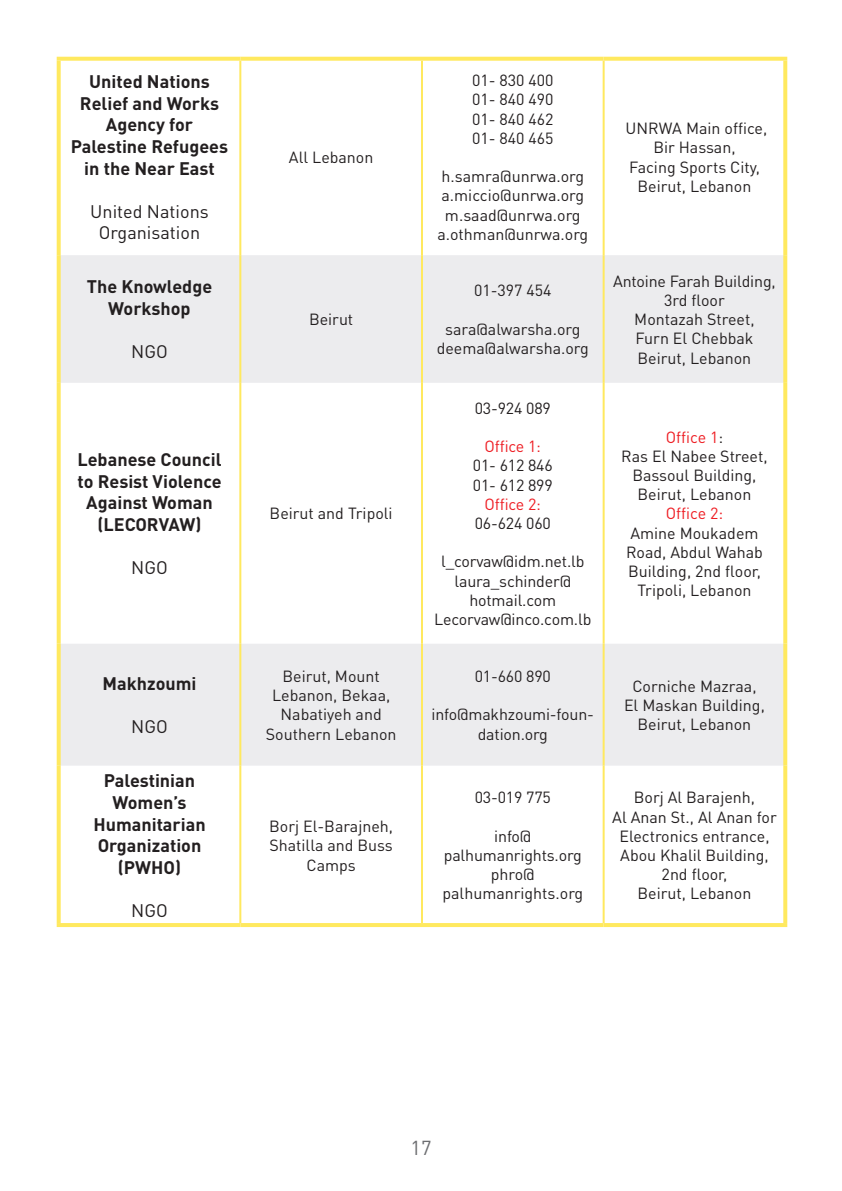
<style>
.page{position:relative;width:842px;height:1191px;background:#fff}
.page>*{position:absolute;margin:0;border:0;box-sizing:border-box;transform-origin:0 0}
.t1{font:20px "DIN Pro";color:#6c6d70}
.t2{font:700 18px/21.6px "DIN Pro";color:#231f20;text-align:center}
.t3{font:18px/21.6px "DIN Pro";color:#231f20;text-align:center}
.t4{font:16px/19.2px "DIN Pro";color:#231f20;text-align:center}
.t5{font:16px "DIN Pro";letter-spacing:-.01em;color:#ee1d23}
.s1{color:#ee1d23}
</style>
<div class="page">
<svg style="left:61px;top:255px;width:722px;height:510px"></svg>
<svg style="left:57px;top:57px;width:183px;height:4px"></svg>
<svg style="left:57px;top:61px;width:4px;height:194px"></svg>
<svg style="left:240px;top:57px;width:182px;height:4px"></svg>
<svg style="left:422px;top:57px;width:182px;height:4px"></svg>
<svg style="left:604px;top:57px;width:183px;height:4px"></svg>
<svg style="left:783px;top:61px;width:4px;height:194px"></svg>
<svg style="left:57px;top:255px;width:4px;height:128px"></svg>
<svg style="left:783px;top:255px;width:4px;height:128px"></svg>
<svg style="left:57px;top:383px;width:4px;height:260px"></svg>
<svg style="left:783px;top:383px;width:4px;height:260px"></svg>
<svg style="left:57px;top:643px;width:4px;height:122px"></svg>
<svg style="left:783px;top:643px;width:4px;height:122px"></svg>
<svg style="left:57px;top:765px;width:4px;height:158px"></svg>
<svg style="left:783px;top:765px;width:4px;height:158px"></svg>
<hr style="left:239px;top:61px;width:2px;height:194px;background:#ffe95f">
<hr style="left:421px;top:61px;width:2px;height:194px;background:#ffe95f">
<hr style="left:603px;top:61px;width:2px;height:194px;background:#ffe95f">
<hr style="left:239px;top:255px;width:2px;height:128px;background:#ffe95f">
<hr style="left:421px;top:255px;width:2px;height:128px;background:#ffe95f">
<hr style="left:603px;top:255px;width:2px;height:128px;background:#ffe95f">
<hr style="left:239px;top:383px;width:2px;height:260px;background:#ffe95f">
<hr style="left:421px;top:383px;width:2px;height:260px;background:#ffe95f">
<hr style="left:603px;top:383px;width:2px;height:260px;background:#ffe95f">
<hr style="left:239px;top:643px;width:2px;height:122px;background:#ffe95f">
<hr style="left:421px;top:643px;width:2px;height:122px;background:#ffe95f">
<hr style="left:603px;top:643px;width:2px;height:122px;background:#ffe95f">
<hr style="left:239px;top:765px;width:2px;height:158px;background:#ffe95f">
<hr style="left:421px;top:765px;width:2px;height:158px;background:#ffe95f">
<hr style="left:603px;top:765px;width:2px;height:158px;background:#ffe95f">
<hr style="left:57px;top:923px;width:183px;height:4px;background:#ffe95f">
<hr style="left:240px;top:923px;width:182px;height:4px;background:#ffe95f">
<hr style="left:422px;top:923px;width:182px;height:4px;background:#ffe95f">
<hr style="left:604px;top:923px;width:183px;height:4px;background:#ffe95f">
<p class="t2" style="left:71px;top:70px;width:159px">United Nations<br>Relief and Works<br>Agency for<br>Palestine Refugees in the Near East</p>
<p class="t3" style="left:90px;top:200px;width:120px">United Nations<br>Organisation</p>
<p class="t2" style="left:87px;top:275px;width:127px">The Knowledge<br>Workshop</p>
<p class="t3" style="left:131px;top:340px;width:38px">NGO</p>
<p class="t2" style="left:77px;top:448px;width:146px">Lebanese Council to Resist Violence<br>Against Woman (LECORVAW)</p>
<p class="t3" style="left:131px;top:556px;width:38px">NGO</p>
<p class="t2" style="left:103px;top:672px;width:95px">Makhzoumi</p>
<p class="t3" style="left:131px;top:715px;width:38px">NGO</p>
<p class="t2" style="left:93px;top:769px;width:114px">Palestinian<br>Women’s<br>Humanitarian<br>Organization (PWHO)</p>
<p class="t3" style="left:131px;top:899px;width:38px">NGO</p>
<p class="t4" style="left:289px;top:147px;width:86px">All Lebanon</p>
<p class="t4" style="left:309px;top:309px;width:46px">Beirut</p>
<p class="t4" style="left:270px;top:503px;width:125px">Beirut and Tripoli</p>
<p class="t4" style="left:472px;top:70px;width:83px;text-align:justify">01- 830 400<br>01- 840 490<br>01- 840 462<br>01- 840 465</p>
<p class="t4" style="left:437px;top:166px;width:152px">h.samra@unrwa.org a.miccio@unrwa.org m.saad@unrwa.org a.othman@unrwa.org</p>
<p class="t4" style="left:474px;top:280px;width:79px">01-397 454</p>
<p class="t4" style="left:437px;top:319px;width:154px">sara@alwarsha.org deema@alwarsha.org</p>
<p class="t4" style="left:475px;top:398px;width:78px">03-924 089</p>
<p class="t5" style="left:485px;top:435px;width:58px">Office 1:</p>
<p class="t4" style="left:473px;top:455px;width:81px;text-align:left">01- 612 846<br>01- 612 899</p>
<p class="t5" style="left:485px;top:493px;width:58px">Office 2:</p>
<p class="t4" style="left:475px;top:513px;width:78px">06-624 060</p>
<p class="t4" style="left:434px;top:551px;width:159px">l_corvaw@idm.net.lb laura_schinder@ hotmail.com<br>Lecorvaw@inco.com.lb</p>
<p class="t4" style="left:266px;top:666px;width:132px">Beirut, Mount<br>Lebanon, Bekaa,<br>Nabatiyeh and<br>Southern Lebanon</p>
<p class="t4" style="left:475px;top:666px;width:78px">01-660 890</p>
<p class="t4" style="left:432px;top:704px;width:164px">info@makhzoumi-foun&shy;dation.org</p>
<p class="t4" style="left:269px;top:816px;width:125px">Borj El-Barajneh,<br>Shatilla and Buss<br>Camps</p>
<p class="t4" style="left:475px;top:787px;width:78px">03-019 775</p>
<p class="t4" style="left:442px;top:826px;width:142px">info@ palhumanrights.org phro@ palhumanrights.org</p>
<p class="t4" style="left:626px;top:118px;width:143px">UNRWA Main office,<br>Bir Hassan,<br>Facing Sports City,<br>Beirut, Lebanon</p>
<p class="t4" style="left:613px;top:271px;width:164px">Antoine Farah Building,<br>3rd floor<br>Montazah Street,<br>Furn El Chebbak<br>Beirut, Lebanon</p>
<p class="t4" style="left:621px;top:426px;width:148px"><span class="s1">Office 1</span>:<br>Ras El Nabee Street,<br>Bassoul Building,<br>Beirut, Lebanon</p>
<p class="t5" style="left:666px;top:503px;width:59px">Office 2:</p>
<p class="t4" style="left:626px;top:522px;width:138px">Amine Moukadem<br>Road, Abdul Wahab<br>Building, 2nd floor,<br>Tripoli, Lebanon</p>
<p class="t4" style="left:624px;top:675px;width:142px">Corniche Mazraa,<br>El Maskan Building,<br>Beirut, Lebanon</p>
<p class="t4" style="left:612px;top:787px;width:166px">Borj Al Barajenh,<br>Al Anan St., Al Anan for<br>Electronics entrance,<br>Abou Khalil Building,<br>2nd floor,<br>Beirut, Lebanon</p>
<p class="t1" style="left:411px;top:1134px;width:22px">17</p>
</div>
